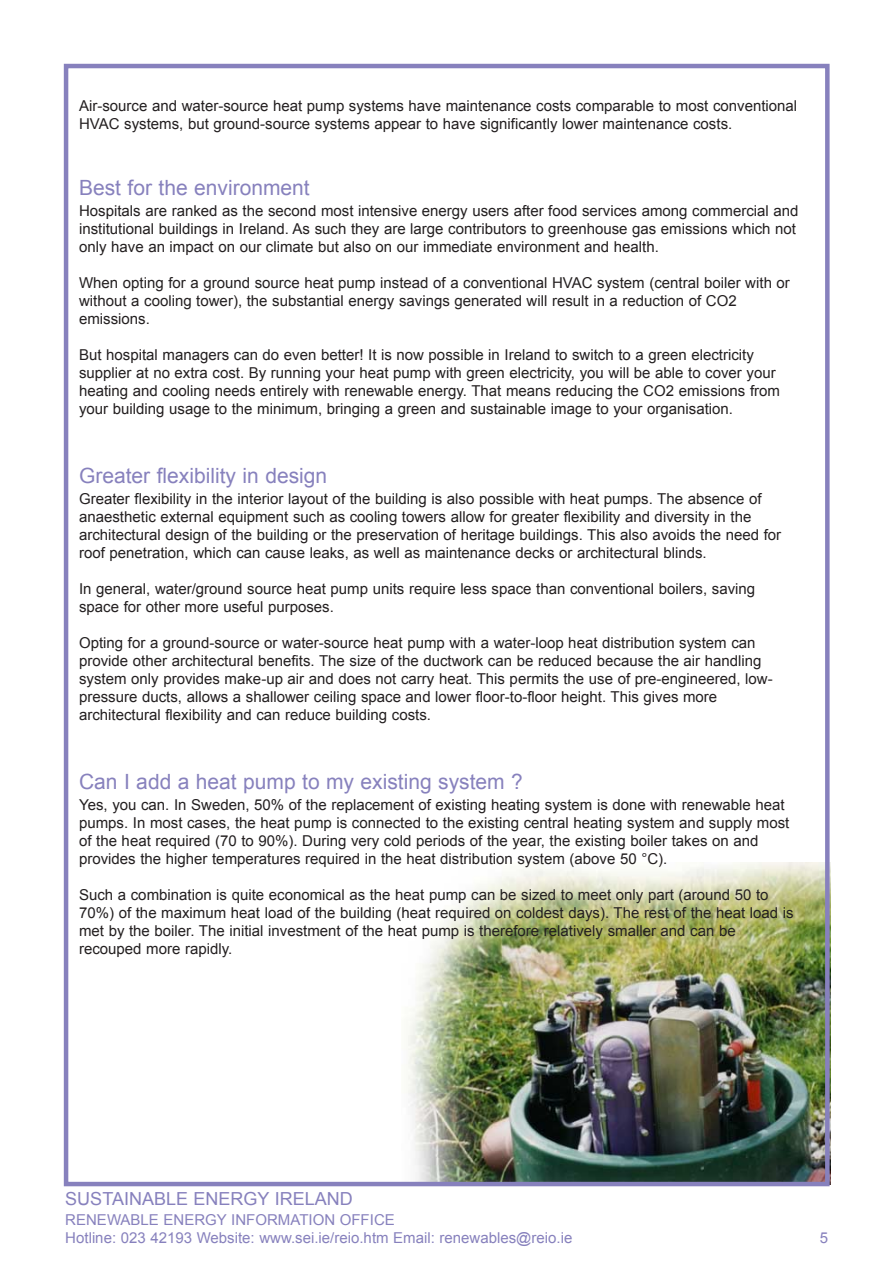
<style>
.page{position:relative;width:893px;height:1263px;background:#fff}
.page>*{position:absolute;margin:0;border:0;box-sizing:border-box;transform-origin:0 0}
.t1{font:21px "Arial";color:#8781bd}
.t2{font:18px "Arial";color:#8781bd}
.t3{font:15px/18px "Arial";color:#231f20}
.t4{font:15px/18px "Arial";color:#8781bd}
</style>
<div class="page">
<img style="left:408px;top:863px;width:422px;height:322px">
<div style="left:64px;top:64px;width:765px;height:1122px;border:4px solid #8781bd"></div>
<p class="t3" style="left:79px;top:97px;width:719px">Air-source and water-source heat pump systems have maintenance costs comparable to most conventional<br>HVAC systems, but ground-source systems appear to have significantly lower maintenance costs.</p>
<h1 class="t1" style="left:79px;top:176px;width:232px">Best for the environment</h1>
<p class="t3" style="left:79px;top:202px;width:721px">Hospitals are ranked as the second most intensive energy users after food services among commercial and institutional buildings in Ireland. As such they are large contributors to greenhouse gas emissions which not only have an impact on our climate but also on our immediate environment and health.</p>
<p class="t3" style="left:79px;top:274px;width:712px">When opting for a ground source heat pump instead of a conventional HVAC system (central boiler with or without a cooling tower), the substantial energy savings generated will result in a reduction of CO2 emissions.</p>
<p class="t3" style="left:79px;top:346px;width:702px">But hospital managers can do even better! It is now possible in Ireland to switch to a green electricity supplier at no extra cost. By running your heat pump with green electricity, you will be able to cover your heating and cooling needs entirely with renewable energy. That means reducing the CO2 emissions from your building usage to the minimum, bringing a green and sustainable image to your organisation.</p>
<h1 class="t1" style="left:79px;top:464px;width:249px">Greater flexibility in design</h1>
<p class="t3" style="left:79px;top:490px;width:703px">Greater flexibility in the interior layout of the building is also possible with heat pumps. The absence of anaesthetic external equipment such as cooling towers allow for greater flexibility and diversity in the architectural design of the building or the preservation of heritage buildings. This also avoids the need for roof penetration, which can cause leaks, as well as maintenance decks or architectural blinds.</p>
<p class="t3" style="left:79px;top:580px;width:677px">In general, water/ground source heat pump units require less space than conventional boilers, saving space for other more useful purposes.</p>
<p class="t3" style="left:79px;top:634px;width:695px">Opting for a ground-source or water-source heat pump with a water-loop heat distribution system can provide other architectural benefits. The size of the ductwork can be reduced because the air handling system only provides make-up air and does not carry heat. This permits the use of pre-engineered, low&shy;pressure ducts, allows a shallower ceiling space and lower floor-to-floor height. This gives more architectural flexibility and can reduce building costs.</p>
<h1 class="t1" style="left:79px;top:770px;width:445px">Can I add a heat pump to my existing system ?</h1>
<p class="t3" style="left:79px;top:796px;width:711px">Yes, you can. In Sweden, 50% of the replacement of existing heating system is done with renewable heat pumps. In most cases, the heat pump is connected to the existing central heating system and supply most of the heat required (70 to 90%). During very cold periods of the year, the existing boiler takes on and provides the higher temperatures required in the heat distribution system (above 50 °C).</p>
<p class="t3" style="left:79px;top:886px;width:716px">Such a combination is quite economical as the heat pump can be sized to meet only part (around 50 to 70%) of the maximum heat load of the building (heat required on coldest days). The rest of the heat load is met by the boiler. The initial investment of the heat pump is therefore relatively smaller and can be recouped more rapidly.</p>
<p class="t2" style="left:65px;top:1189px;width:289px">SUSTAINABLE ENERGY IRELAND</p>
<p class="t4" style="left:65px;top:1210px;width:508px">RENEWABLE ENERGY INFORMATION OFFICE<br>Hotline: 023 42193 Website: www.sei.ie/reio.htm Email: renewables@reio.ie</p>
<p class="t4" style="left:819px;top:1228px;width:10px">5</p>
</div>
